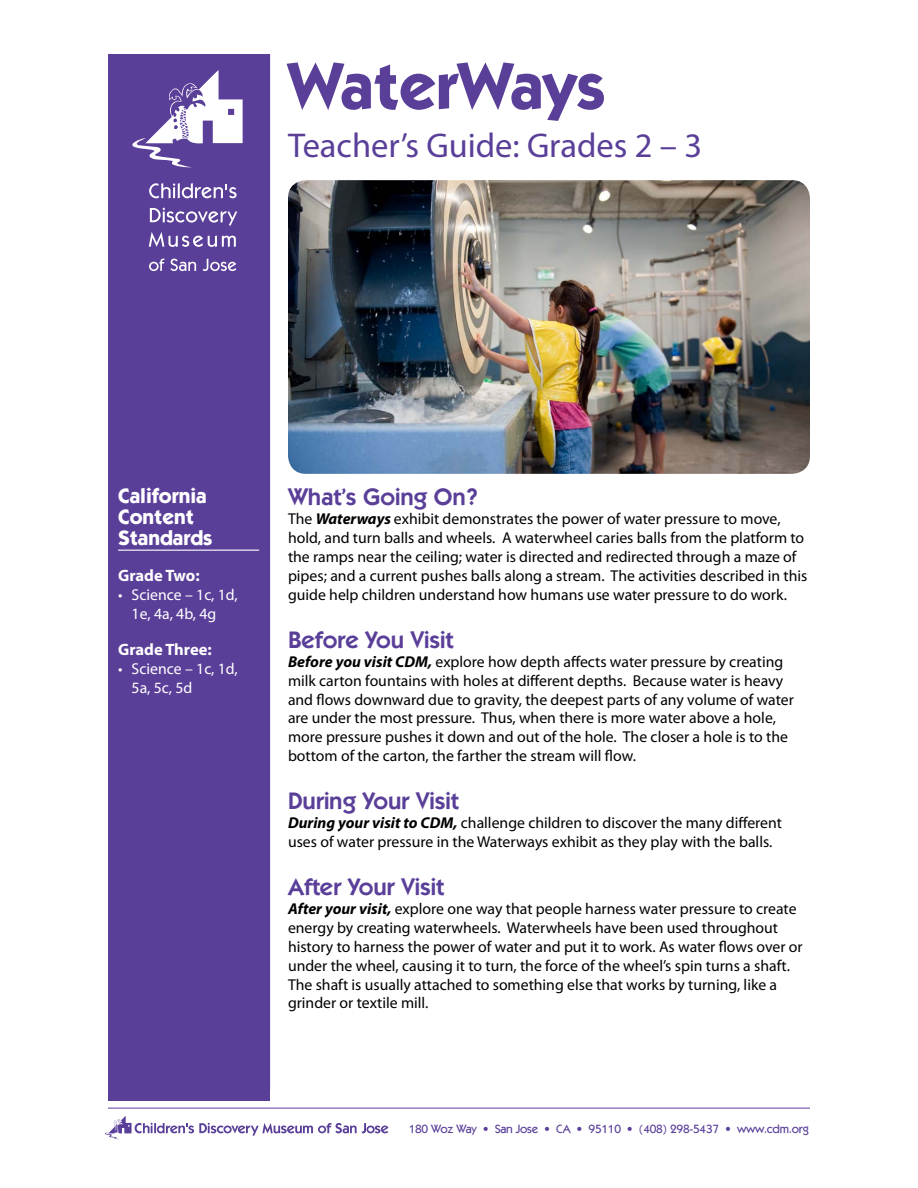
<style>
.page{position:relative;width:918px;height:1188px;background:#fff}
.page>*{position:absolute;margin:0;border:0;box-sizing:border-box;transform-origin:0 0}
.t1{font:700 66px "Itc Kabel";color:#5a3f99}
.t2{font:34.5px "Myriad Pro";color:#5a3f99}
.t3{font:600 24px "Itc Kabel";color:#5a3f99}
.t4{font:700 21px/21px "Itc Kabel";color:#fff}
.t5{font:700 16.5px "Myriad Pro";color:#fff}
.t6{font:15.75px/18.9px "Myriad Pro";color:#000}
.t7{font:15.75px/18.9px "Myriad Pro";color:#fff;text-align:center}
.t8{font:500 12px "Itc Kabel";letter-spacing:-.02em;color:#5a3f99}
.s1{font-weight:700;font-style:italic}
</style>
<div class="page">
<hr style="left:108px;top:1108px;width:702px;height:1px;background:#5a3f99">
<svg style="left:105px;top:1116px;width:283px;height:23px"></svg>
<img style="left:288px;top:180px;width:522px;height:294px">
<hr style="left:269px;top:54px;width:1px;height:1035px;background:#5a3f99">
<div style="left:108px;top:54px;width:161px;height:1046px;background:#5a3f99"></div>
<svg style="left:132px;top:70px;width:111px;height:98px"></svg>
<svg style="left:149px;top:183px;width:88px;height:15px"></svg>
<svg style="left:150px;top:207px;width:87px;height:19px"></svg>
<svg style="left:149px;top:232px;width:87px;height:15px"></svg>
<svg style="left:149px;top:259px;width:47px;height:12px"></svg>
<svg style="left:203px;top:259px;width:33px;height:12px"></svg>
<hr style="left:118px;top:550px;width:141px;height:1px;background:#fff">
<h1 class="t1" style="left:288px;top:46px;width:319px">WaterWays</h1>
<h2 class="t2" style="left:288px;top:124px;width:416px">Teacher’s Guide: Grades 2 – 3</h2>
<h3 class="t4" style="left:118px;top:485px;width:96px">California<br>Content<br>Standards</h3>
<p class="t5" style="left:118px;top:565px;width:83px">Grade Two:</p>
<p class="t7" style="left:118px;top:585px;width:121px">• Science – 1c, 1d,<br>1e, 4a, 4b, 4g</p>
<p class="t5" style="left:118px;top:639px;width:95px">Grade Three:</p>
<p class="t7" style="left:132px;top:659px;width:108px;text-align:left;text-indent:-13px">• Science – 1c, 1d,<br>5a, 5c, 5d</p>
<h3 class="t3" style="left:288px;top:483px;width:191px">What’s Going On?</h3>
<p class="t6" style="left:288px;top:509px;width:521px">The <span class="s1">Waterways</span> exhibit demonstrates the power of water pressure to move, hold, and turn balls and wheels. A waterwheel caries balls from the platform to the ramps near the ceiling; water is directed and redirected through a maze of pipes; and a current pushes balls along a stream. The activities described in this guide help children understand how humans use water pressure to do work.</p>
<h3 class="t3" style="left:288px;top:626px;width:167px">Before You Visit</h3>
<p class="t6" style="left:288px;top:652px;width:507px"><span class="s1">Before you visit CDM,</span> explore how depth affects water pressure by creating milk carton fountains with holes at different depths. Because water is heavy and flows downward due to gravity, the deepest parts of any volume of water are under the most pressure. Thus, when there is more water above a hole, more pressure pushes it down and out of the hole. The closer a hole is to the bottom of the carton, the farther the stream will flow.</p>
<h3 class="t3" style="left:288px;top:787px;width:172px">During Your Visit</h3>
<p class="t6" style="left:288px;top:813px;width:496px"><span class="s1">During your visit to CDM,</span> challenge children to discover the many different uses of water pressure in the Waterways exhibit as they play with the balls.</p>
<h3 class="t3" style="left:288px;top:873px;width:157px">After Your Visit</h3>
<p class="t6" style="left:288px;top:899px;width:516px"><span class="s1">After your visit,</span> explore one way that people harness water pressure to create energy by creating waterwheels. Waterwheels have been used throughout history to harness the power of water and put it to work. As water flows over or under the wheel, causing it to turn, the force of the wheel’s spin turns a shaft.<br>The shaft is usually attached to something else that works by turning, like a grinder or textile mill.</p>
<p class="t8" style="left:409px;top:1122px;width:401px">180 Woz Way • San Jose • CA • 95110 • (408) 298-5437 • www.cdm.org</p>
</div>
